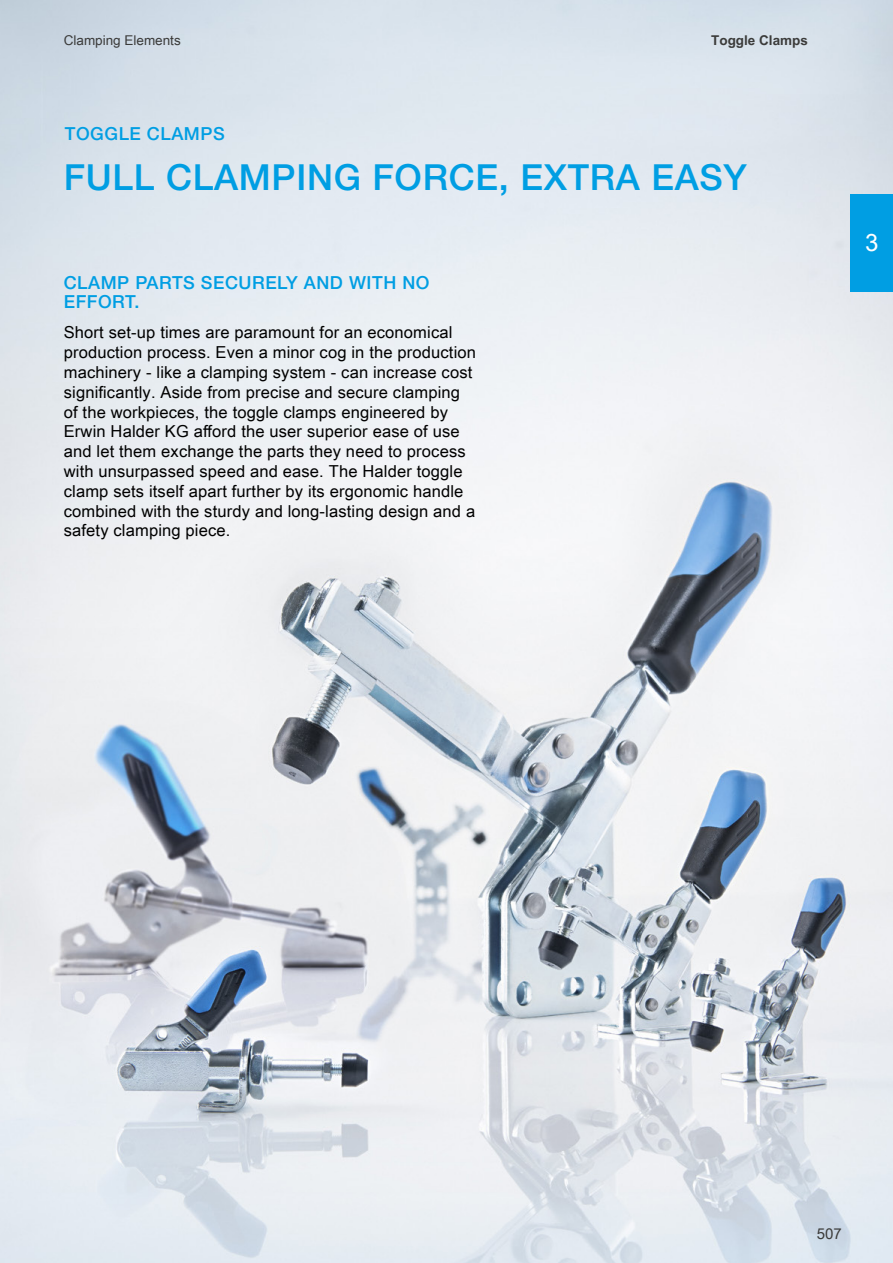
<style>
.page{position:relative;width:893px;height:1263px;background:#fff}
.page>*{position:absolute;margin:0;border:0;box-sizing:border-box;transform-origin:0 0}
.t1{font:500 36px "Helvetica Neue LT Std";letter-spacing:.02em;color:#009ee3}
.t2{font:24px "Arial Unicode MS";color:#fff}
.t3{font:500 18px/19.5px "Helvetica Neue LT Std";letter-spacing:.03em;color:#009ee3}
.t4{font:16.5px/19.8px "Arial Unicode MS";letter-spacing:.01em;color:#000}
.t5{font:15px "Arial Unicode MS";color:#3b3b3a}
.t6{font:13.5px "Arial Unicode MS";color:#3b3b3a}
.t7{font:700 13.5px "Arial Unicode MS";color:#3b3b3a}
</style>
<div class="page">
<img style="left:0;top:0;width:893px;height:1263px">
<div style="left:850px;top:194px;width:43px;height:97px;background:#009ee3"></div>
<p class="t6" style="left:64px;top:30px;width:119px">Clamping Elements</p>
<p class="t7" style="left:711px;top:30px;width:98px">Toggle Clamps</p>
<p class="t3" style="left:65px;top:124px;width:161px">TOGGLE CLAMPS</p>
<h1 class="t1" style="left:64px;top:156px;width:685px">FULL CLAMPING FORCE, EXTRA EASY</h1>
<p class="t3" style="left:64px;top:273px;width:367px">CLAMP PARTS SECURELY AND WITH NO<br>EFFORT.</p>
<p class="t4" style="left:64px;top:322px;width:414px">Short set-up times are paramount for an economical production process. Even a minor cog in the production machinery - like a clamping system - can increase cost significantly. Aside from precise and secure clamping of the workpieces, the toggle clamps engineered by Erwin Halder KG afford the user superior ease of use and let them exchange the parts they need to process with unsurpassed speed and ease. The Halder toggle clamp sets itself apart further by its ergonomic handle combined with the sturdy and long-lasting design and a safety clamping piece.</p>
<h2 class="t2" style="left:865px;top:226px;width:15px">3</h2>
<p class="t5" style="left:817px;top:1223px;width:27px">507</p>
</div>
